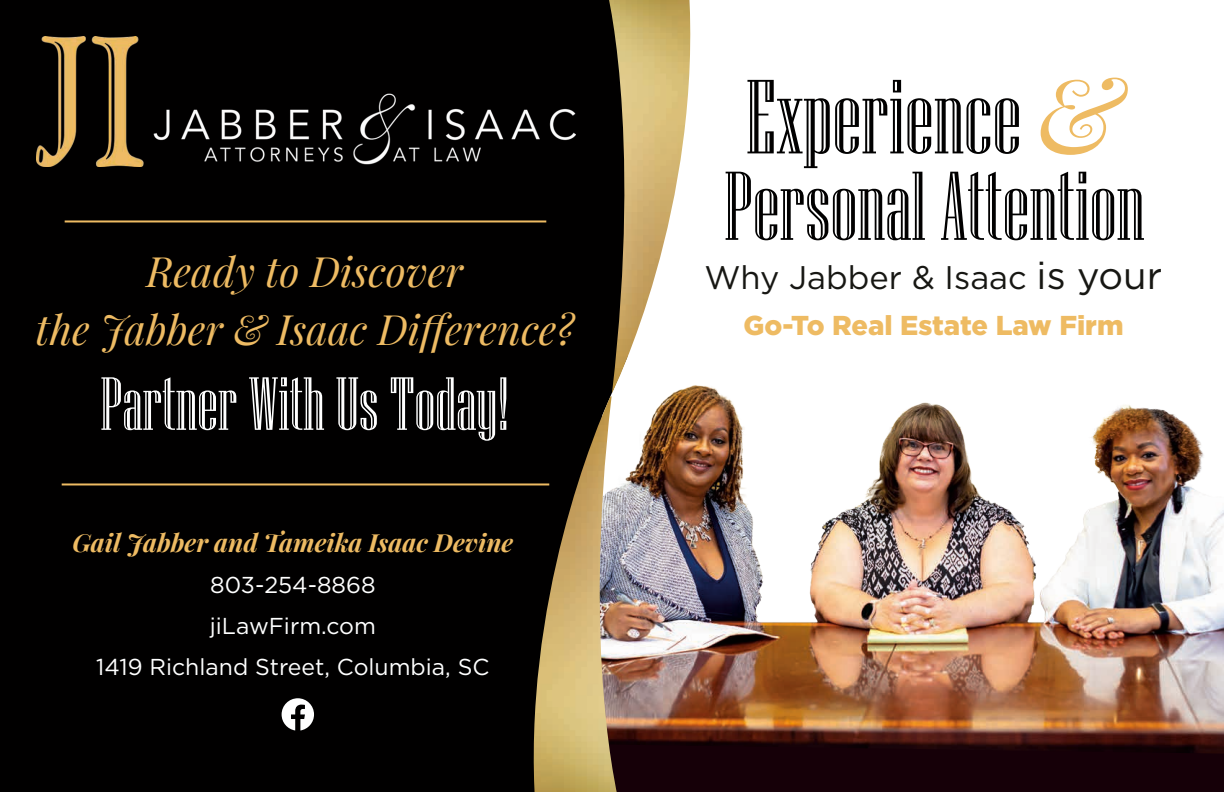
<style>
.page{position:relative;width:1224px;height:792px;background:#fff}
.page>*{position:absolute;margin:0;border:0;box-sizing:border-box;transform-origin:0 0}
.t1{font:105px "Niagara Engraved";color:#010000}
.t2{font:97.4px "Niagara Engraved";color:#010000}
.t3{font:75px "Niagara Engraved";color:#fff}
.t4{font:italic 41px/58px "Playfair Display";color:#eebb63;text-align:center}
.t5{font:32.7px "Gotham";color:#171713}
.t6{font:900 27.3px "Gotham";color:#eebb63}
.t7{font:italic 700 25px "Playfair Display";color:#eebb63}
.t8{font:23px/41px "Gotham";color:#fff;text-align:center}
.s1{font-family:"Playfair Display";font-style:italic;color:#eebb63}
.s2{font-size:38.2px}
</style>
<div class="page">
<img style="left:661px;top:386px;width:563px;height:358px">
<div style="left:0;top:0;width:661px;height:792px;background:#010000"></div>
<img style="left:36px;top:37px;width:540px;height:129px">
<svg style="left:282px;top:698px;width:32px;height:32px"></svg>
<hr style="left:65px;top:220px;width:481px;height:2px;background:#eebb63">
<hr style="left:62px;top:483px;width:487px;height:2px;background:#eebb63">
<div style="left:621px;top:744px;width:603px;height:48px;background:#160008"></div>
<img style="left:605px;top:0;width:99px;height:393px">
<img style="left:521px;top:396px;width:100px;height:396px">
<h3 class="t4" style="left:35px;top:241px;width:540px">Ready to Discover<br>the Jabber &amp; Isaac Difference?</h3>
<h3 class="t3" style="left:100px;top:364px;width:410px">Partner With Us Today!</h3>
<p class="t7" style="left:72px;top:525px;width:443px">Gail Jabber and Tameika Isaac Devine</p>
<p class="t8" style="left:96px;top:564px;width:395px">803-254-8868<br>jiLawFirm.com<br>1419 Richland Street, Columbia, SC</p>
<h1 class="t1" style="left:746px;top:62px;width:378px">Experience <span class="s1">&amp;</span></h1>
<h2 class="t2" style="left:724px;top:155px;width:422px">Personal Attention</h2>
<h3 class="t5" style="left:705px;top:257px;width:459px">Why Jabber &amp; Isaac <span class="s2">is your</span></h3>
<p class="t6" style="left:743px;top:306px;width:382px">Go-To Real Estate Law Firm</p>
</div>
